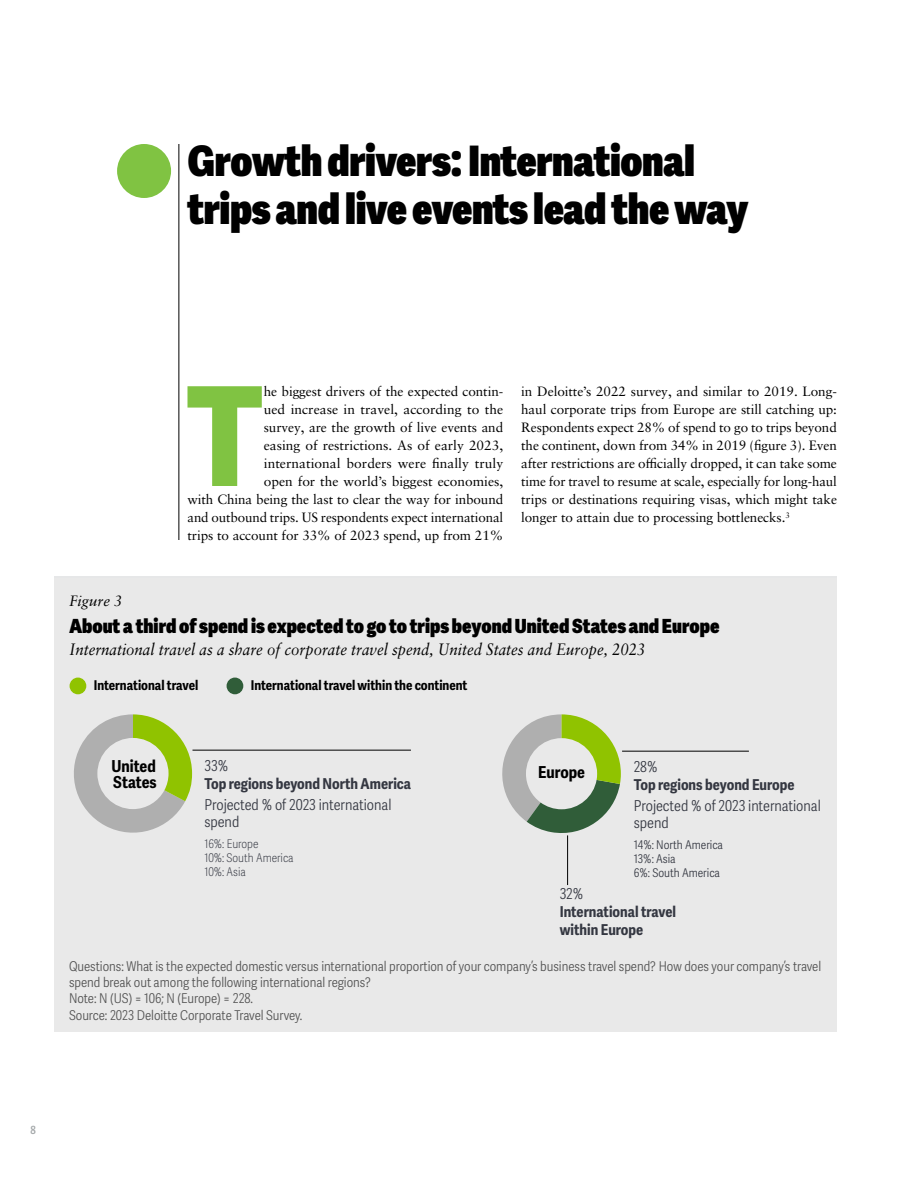
<style>
.page{position:relative;width:918px;height:1188px;background:#fff}
.page>*{position:absolute;margin:0;border:0;box-sizing:border-box;transform-origin:0 0}
.t1{font:800 137.85px "Adelle Sans Cnd";color:#80c342}
.t2{font:800 42px/48px "Adelle Sans Cnd";letter-spacing:-.01em;color:#000}
.t3{font:800 19.5px "Adelle Sans Cnd";color:#000}
.t4{font:italic 16.5px "Sabon LT Pro";color:#000;scale:.91 1}
.t5{font:700 16.5px/16.5px "Adelle Sans Cnd";color:#000}
.t6{font:700 15px/18px "Adelle Sans Cnd";color:#343741}
.t7{font:300 15px/16.5px "Adelle Sans Cnd";color:#343741}
.t8{font:italic 15px "Sabon LT Pro";color:#000}
.t9{font:13.5px/18px "Sabon LT Pro";letter-spacing:-.005em;color:#000;text-align:right}
.t10{font:300 13.5px/16.2px "Adelle Sans Cnd";color:#525252}
.t11{font:700 13.5px "Adelle Sans Cnd";color:#000}
.t12{font:300 12px/14.4px "Adelle Sans Cnd";color:#343741}
.t13{font:100 12px/14.4px "Adelle Sans Cnd";color:#343741}
.t14{font:600 11.25px "Adelle Sans Cnd";color:#a3a7a9}
</style>
<div class="page">
<div style="left:117px;top:144px;width:54px;height:54px;background:#80c342;border-radius:50%"></div>
<hr style="left:179px;top:144px;width:1px;height:396px;background:#000">
<div style="left:54px;top:578px;width:783px;height:454px;background:#e9e9e9"></div>
<div style="left:70px;top:678px;width:16px;height:16px;background:#90c300;border-radius:50%"></div>
<div style="left:227px;top:678px;width:16px;height:16px;background:#305d39;border-radius:50%"></div>
<svg style="left:74px;top:714px;width:118px;height:119px"></svg>
<hr style="left:192px;top:750px;width:219px;height:1px;background:#000">
<hr style="left:567px;top:835px;width:1px;height:50px;background:#000">
<svg style="left:502px;top:714px;width:119px;height:124px"></svg>
<hr style="left:622px;top:751px;width:127px;height:1px;background:#000">
<h2 class="t2" style="left:188px;top:137px;width:562px">Growth drivers: International trips and live events lead the way</h2>
<p class="t9" style="left:188px;top:382px;width:317px">he biggest drivers of the expected contin-<br>ued increase in travel, according to the<br>survey, are the growth of live events and<br>easing of restrictions. As of early 2023, international borders were finally truly<br>open for the world’s biggest economies,<br>with China being the last to clear the way for inbound and outbound trips. US respondents expect international trips to account for 33% of 2023 spend, up from 21%</p>
<p class="t9" style="left:521px;top:382px;width:317px;text-align:justify">in Deloitte’s 2022 survey, and similar to 2019. Long&shy;haul corporate trips from Europe are still catching up:<br>Respondents expect 28% of spend to go to trips beyond the continent, down from 34% in 2019 (figure 3). Even after restrictions are officially dropped, it can take some time for travel to resume at scale, especially for long-haul trips or destinations requiring visas, which might take longer to attain due to processing bottlenecks.<sup>3</sup></p>
<h1 class="t1" style="left:186px;top:350px;width:78px">T</h1>
<p class="t8" style="left:69px;top:592px;width:55px">Figure 3</p>
<p class="t4" style="left:70px;top:638px;width:634px">International travel as a share of corporate travel spend, United States and Europe, 2023</p>
<p class="t11" style="left:94px;top:677px;width:106px">International travel</p>
<p class="t11" style="left:251px;top:677px;width:218px">International travel within the continent</p>
<h3 class="t3" style="left:69px;top:613px;width:652px">About a third of spend is expected to go to trips beyond United States and Europe</h3>
<p class="t5" style="left:111px;top:758px;width:47px">United<br>States</p>
<p class="t7" style="left:634px;top:759px;width:25px">28%</p>
<p class="t7" style="left:204px;top:758px;width:26px">33%</p>
<p class="t6" style="left:204px;top:775px;width:208px">Top regions beyond North America</p>
<p class="t7" style="left:204px;top:797px;width:189px">Projected % of 2023 international spend</p>
<p class="t13" style="left:204px;top:837px;width:91px">16%: Europe<br>10%: South America<br>10%: Asia</p>
<p class="t5" style="left:538px;top:765px;width:48px">Europe</p>
<p class="t6" style="left:634px;top:776px;width:162px">Top regions beyond Europe</p>
<p class="t7" style="left:634px;top:798px;width:189px">Projected % of 2023 international spend</p>
<p class="t12" style="left:634px;top:838px;width:91px">14%: North America<br>13%: Asia<br>6%: South America</p>
<p class="t7" style="left:560px;top:886px;width:25px">32%</p>
<p class="t6" style="left:560px;top:903px;width:118px">International travel within Europe</p>
<p class="t10" style="left:69px;top:958px;width:754px">Questions: What is the expected domestic versus international proportion of your company’s business travel spend? How does your company’s travel spend break out among the following international regions?<br>Note: N (US) = 106; N (Europe) = 228.<br>Source: 2023 Deloitte Corporate Travel Survey.</p>
<p class="t14" style="left:31px;top:1123px;width:7px">8</p>
</div>
